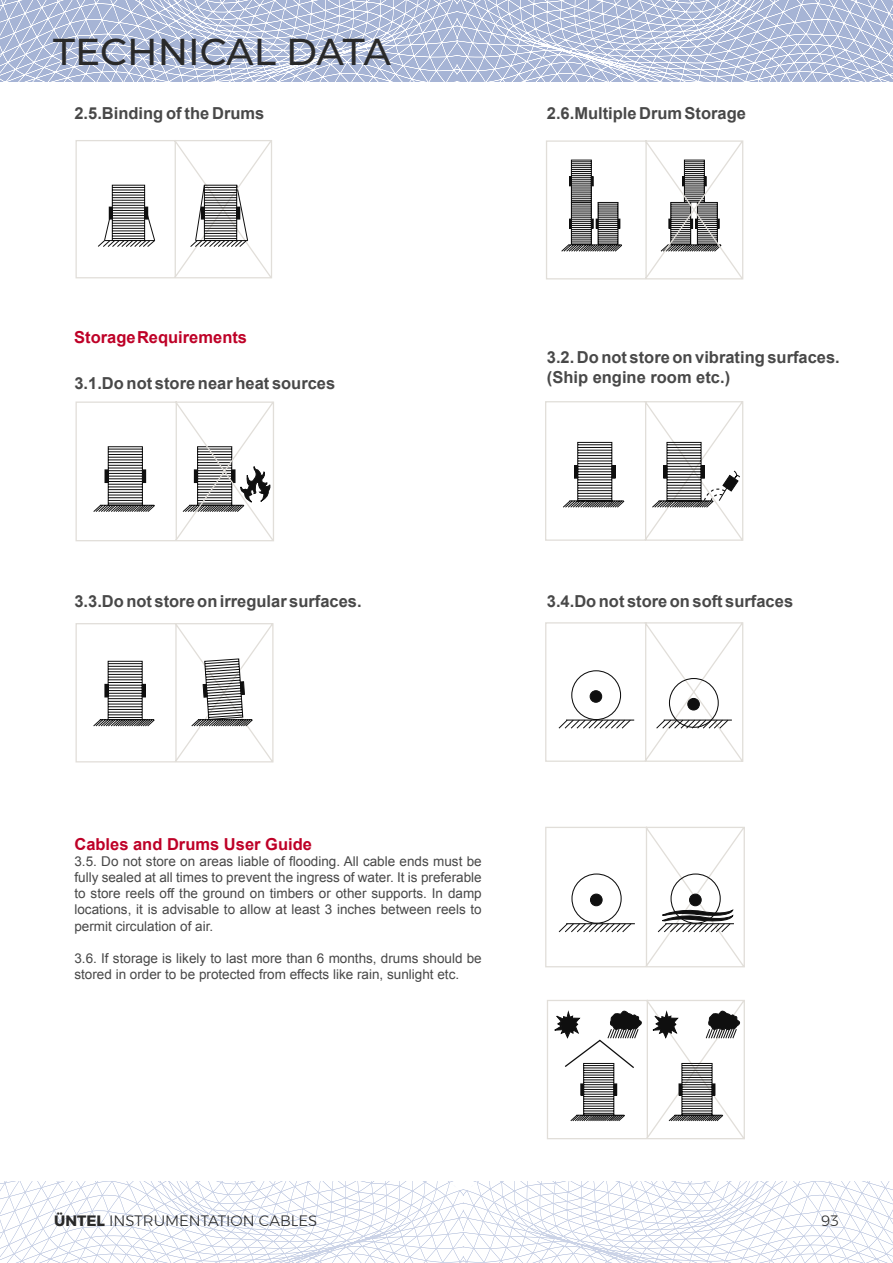
<style>
.page{position:relative;width:893px;height:1263px;background:#fff}
.page>*{position:absolute;margin:0;border:0;box-sizing:border-box;transform-origin:0 0}
.t1{font:500 37.5px "Montserrat";color:#292929}
.t2{font:700 16.5px/19.8px "Arial";color:#484848}
.t3{font:700 16.5px "Arial";color:#be0027}
.t4{font:300 15px "Montserrat";color:#292929}
.t5{font:13.5px/16.2px "Arial";color:#484848;text-align:justify}
.s1{font-weight:700}
</style>
<div class="page">
<svg style="left:0;top:1182px;width:893px;height:81px"></svg>
<svg style="left:0;top:0;width:893px;height:82px;fill:#a6b4d5"></svg>
<svg style="left:75px;top:140px;width:197px;height:139px"></svg>
<svg style="left:546px;top:140px;width:198px;height:140px"></svg>
<svg style="left:545px;top:401px;width:199px;height:140px"></svg>
<svg style="left:75px;top:401px;width:199px;height:362px"></svg>
<svg style="left:545px;top:622px;width:199px;height:140px"></svg>
<svg style="left:545px;top:826px;width:200px;height:142px"></svg>
<svg style="left:547px;top:999px;width:198px;height:141px"></svg>
<h1 class="t1" style="left:53px;top:25px;width:339px">TECHNICAL DATA</h1>
<p class="t2" style="left:74px;top:103px;width:192px">2.5.Binding of the Drums</p>
<p class="t3" style="left:74px;top:326px;width:174px">Storage Requirements</p>
<p class="t2" style="left:74px;top:374px;width:262px">3.1.Do not store near heat sources</p>
<p class="t2" style="left:74px;top:592px;width:289px">3.3.Do not store on irregular surfaces.</p>
<p class="t2" style="left:547px;top:103px;width:201px">2.6.Multiple Drum Storage</p>
<p class="t2" style="left:547px;top:348px;width:295px">3.2. Do not store on vibrating surfaces. (Ship engine room etc.)</p>
<p class="t2" style="left:547px;top:591px;width:248px">3.4.Do not store on soft surfaces</p>
<p class="t3" style="left:74px;top:832px;width:239px">Cables and Drums User Guide</p>
<p class="t5" style="left:74px;top:853px;width:409px">3.5. Do not store on areas liable of flooding. All cable ends must be fully sealed at all times to prevent the ingress of water. It is preferable to store reels off the ground on timbers or other supports. In damp locations, it is advisable to allow at least 3 inches between reels to permit circulation of air.</p>
<p class="t5" style="left:74px;top:950px;width:409px">3.6. If storage is likely to last more than 6 months, drums should be stored in order to be protected from effects like rain, sunlight etc.</p>
<p class="t4" style="left:54px;top:1209px;width:265px"><span class="s1">ÜNTEL</span> INSTRUMENTATION CABLES</p>
<p class="t4" style="left:821px;top:1209px;width:20px">93</p>
</div>
